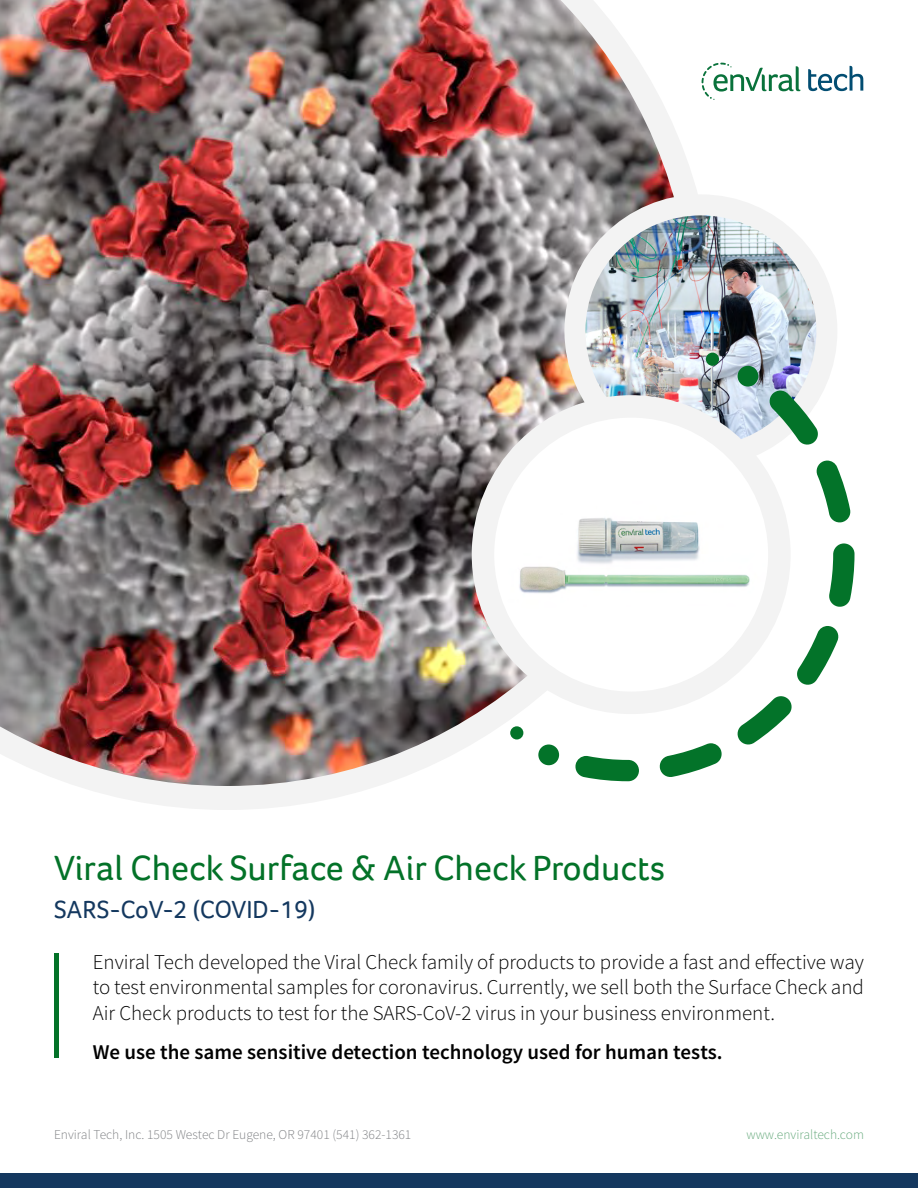
<style>
.page{position:relative;width:918px;height:1188px;background:#fff}
.page>*{position:absolute;margin:0;border:0;box-sizing:border-box;transform-origin:0 0}
.t1{font:36px "Foco";color:#037228}
.t2{font:25.5px "Foco";color:#14385f}
.t3{font:300 21px/25.5px "Source Sans Pro";color:#000;text-align:justify}
.t4{font:600 21px "Source Sans Pro";color:#000}
.t5{font:300 13.5px "Source Sans Pro";color:#808285}
.t6{font:300 13.5px "Source Sans Pro";color:#68aa7e}
</style>
<div class="page">
<img style="left:0;top:0;width:702px;height:810px">
<img style="left:575px;top:210px;width:251px;height:176px">
<div style="left:564px;top:194px;width:273px;height:273px;border:21px solid #f3f3f3;border-radius:50%"></div>
<svg style="left:808px;top:66px;width:55px;height:25px"></svg>
<svg style="left:702px;top:63px;width:98px;height:37px"></svg>
<div style="left:0;top:1173px;width:918px;height:15px;background:#14385f"></div>
<div style="left:54px;top:954px;width:5px;height:104px;background:#037228"></div>
<svg style="left:575px;top:460px;width:280px;height:321px"></svg>
<div style="left:738px;top:366px;width:20px;height:21px;background:#037329;border-radius:50%"></div>
<div style="left:538px;top:745px;width:21px;height:20px;background:#037329;border-radius:50%"></div>
<div style="left:706px;top:353px;width:13px;height:13px;background:#037329;border-radius:50%"></div>
<img style="left:446px;top:370px;width:378px;height:378px">
<h1 class="t1" style="left:54px;top:844px;width:613px">Viral Check Surface &amp; Air Check Products</h1>
<p class="t2" style="left:54px;top:893px;width:263px">SARS-CoV-2 (COVID-19)</p>
<p class="t3" style="left:93px;top:949px;width:773px">Enviral Tech developed the Viral Check family of products to provide a fast and effective way to test environmental samples for coronavirus. Currently, we sell both the Surface Check and Air Check products to test for the SARS-CoV-2 virus in your business environment.</p>
<p class="t4" style="left:93px;top:1038px;width:631px">We use the same sensitive detection technology used for human tests.</p>
<p class="t5" style="left:54px;top:1126px;width:359px">Enviral Tech, Inc. 1505 Westec Dr Eugene, OR 97401 (541) 362-1361</p>
<p class="t6" style="left:746px;top:1126px;width:119px">www.enviraltech.com</p>
</div>
